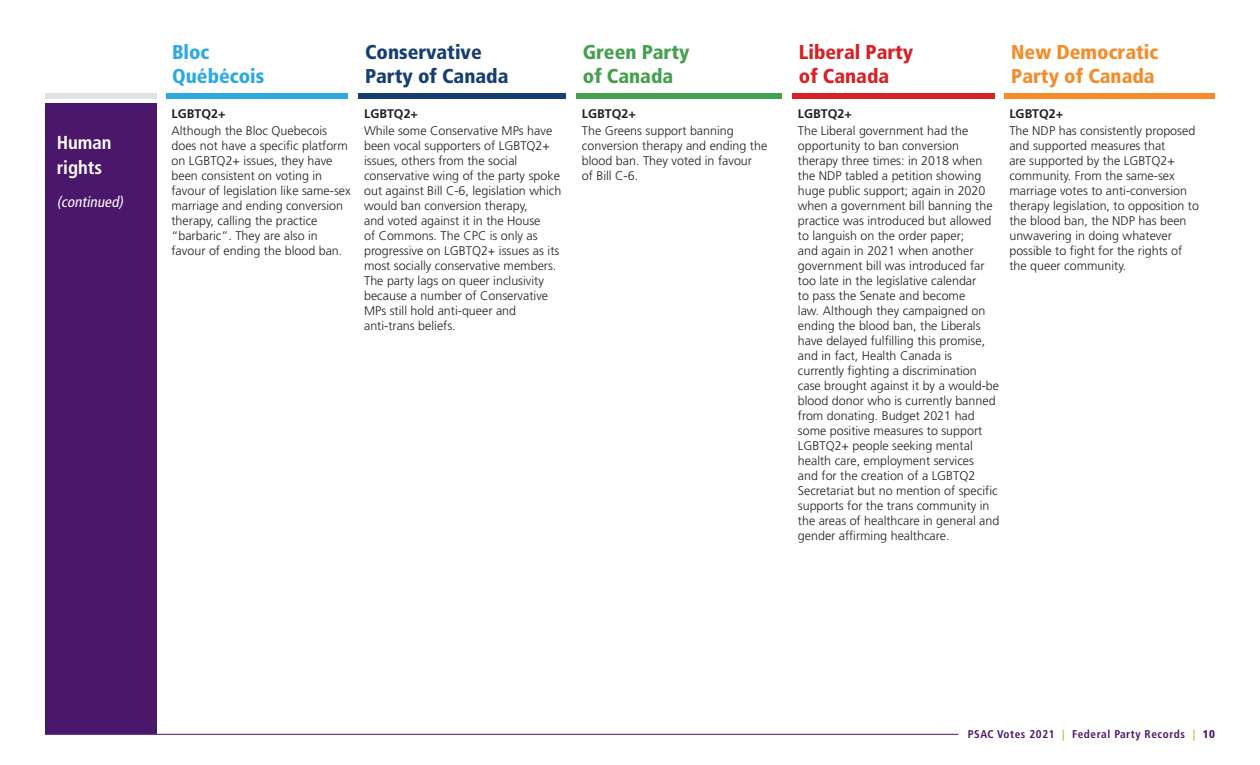
<style>
.page{position:relative;width:1260px;height:765px;background:#fff}
.page>*{position:absolute;margin:0;border:0;box-sizing:border-box;transform-origin:0 0}
.Chart_body_text{font:900 condensed 20px/24px "Frutiger LT Std";color:#f68c29}
.Chart_body_text-2{font:900 condensed 20px/24px "Frutiger LT Std";color:#163e72}
.Chart_body_text-3{font:900 condensed 20px/24px "Frutiger LT Std";color:#d82027}
.Chart_body_text-4{font:900 condensed 20px/24px "Frutiger LT Std";color:#43a04c}
.Chart_body_text-5{font:900 condensed 20px/24px "Frutiger LT Std";color:#2ea9e0}
.Chart_body_text-6{font:700 condensed 18.75px/25px "Frutiger LT Std";color:#fff}
.Chart_body_text-7{font:italic condensed 15px "Frutiger LT Std";color:#fff}
.Chart_body_text-8{font:300 12.5px/15px "Frutiger";color:#231f20}
.Chart_body_text_subh{font:700 12.5px "Frutiger";color:#231f20}
.Chart_body_text-9{font:700 condensed 11.25px "Frutiger LT Std";letter-spacing:.05em;color:#4a146b}
.s1{color:#bdbd1c}
.s2{font-weight:900}
</style>
<div class="page">
<hr style="left:45px;top:734px;width:913px;height:1px;background:#4a146b">
<div style="left:166px;top:93px;width:182px;height:6px;background:#2ea9e0"></div>
<div style="left:358px;top:93px;width:208px;height:6px;background:#163e72"></div>
<div style="left:576px;top:93px;width:206px;height:6px;background:#43a04c"></div>
<div style="left:792px;top:93px;width:202px;height:6px;background:#d82027"></div>
<div style="left:1004px;top:93px;width:211px;height:6px;background:#f68c29"></div>
<div style="left:45px;top:93px;width:111px;height:6px;background:#e2e2e2"></div>
<div style="left:45px;top:104px;width:111px;height:630px;background:#4a176b"></div>
<p class="Chart_body_text-6" style="left:57px;top:130px;width:56px">Human rights</p>
<p class="Chart_body_text-7" style="left:57px;top:193px;width:71px">(continued)</p>
<p class="Chart_body_text-5" style="left:172px;top:40px;width:94px">Bloc<br>Québécois</p>
<p class="Chart_body_text-2" style="left:365px;top:40px;width:145px">Conservative<br>Party of Canada</p>
<p class="Chart_body_text-4" style="left:583px;top:40px;width:108px">Green Party of Canada</p>
<p class="Chart_body_text-3" style="left:799px;top:40px;width:116px">Liberal Party of Canada</p>
<p class="Chart_body_text" style="left:1011px;top:40px;width:149px">New Democratic<br>Party of Canada</p>
<p class="Chart_body_text_subh" style="left:171px;top:106px;width:56px">LGBTQ2+</p>
<p class="Chart_body_text-8" style="left:171px;top:123px;width:181px">Although the Bloc Quebecois does not have a specific platform on LGBTQ2+ issues, they have been consistent on voting in favour of legislation like same-sex marriage and ending conversion therapy, calling the practice “barbaric”. They are also in favour of ending the blood ban.</p>
<p class="Chart_body_text_subh" style="left:364px;top:106px;width:56px">LGBTQ2+</p>
<p class="Chart_body_text-8" style="left:364px;top:123px;width:199px">While some Conservative MPs have been vocal supporters of LGBTQ2+ issues, others from the social conservative wing of the party spoke out against Bill C-6, legislation which would ban conversion therapy,<br>and voted against it in the House<br>of Commons. The CPC is only as progressive on LGBTQ2+ issues as its most socially conservative members.<br>The party lags on queer inclusivity because a number of Conservative<br>MPs still hold anti-queer and anti-trans beliefs.</p>
<p class="Chart_body_text_subh" style="left:582px;top:106px;width:56px">LGBTQ2+</p>
<p class="Chart_body_text-8" style="left:582px;top:123px;width:187px">The Greens support banning conversion therapy and ending the blood ban. They voted in favour<br>of Bill C-6.</p>
<p class="Chart_body_text_subh" style="left:798px;top:106px;width:56px">LGBTQ2+</p>
<p class="Chart_body_text-8" style="left:798px;top:123px;width:203px">The Liberal government had the opportunity to ban conversion therapy three times: in 2018 when the NDP tabled a petition showing huge public support; again in 2020 when a government bill banning the practice was introduced but allowed to languish on the order paper;<br>and again in 2021 when another government bill was introduced far too late in the legislative calendar<br>to pass the Senate and become<br>law. Although they campaigned on ending the blood ban, the Liberals have delayed fulfilling this promise, and in fact, Health Canada is currently fighting a discrimination case brought against it by a would-be blood donor who is currently banned from donating. Budget 2021 had some positive measures to support LGBTQ2+ people seeking mental health care, employment services<br>and for the creation of a LGBTQ2<br>Secretariat but no mention of specific supports for the trans community in the areas of healthcare in general and gender affirming healthcare.</p>
<p class="Chart_body_text_subh" style="left:1009px;top:106px;width:56px">LGBTQ2+</p>
<p class="Chart_body_text-8" style="left:1009px;top:123px;width:191px">The NDP has consistently proposed and supported measures that<br>are supported by the LGBTQ2+ community. From the same-sex marriage votes to anti-conversion therapy legislation, to opposition to the blood ban, the NDP has been unwavering in doing whatever possible to fight for the rights of the queer community.</p>
<p class="Chart_body_text-9" style="left:968px;top:728px;width:249px">PSAC Votes 2021 <span class="s1">|</span> Federal Party Records <span class="s1">|</span> <span class="s2">10</span></p>
</div>
